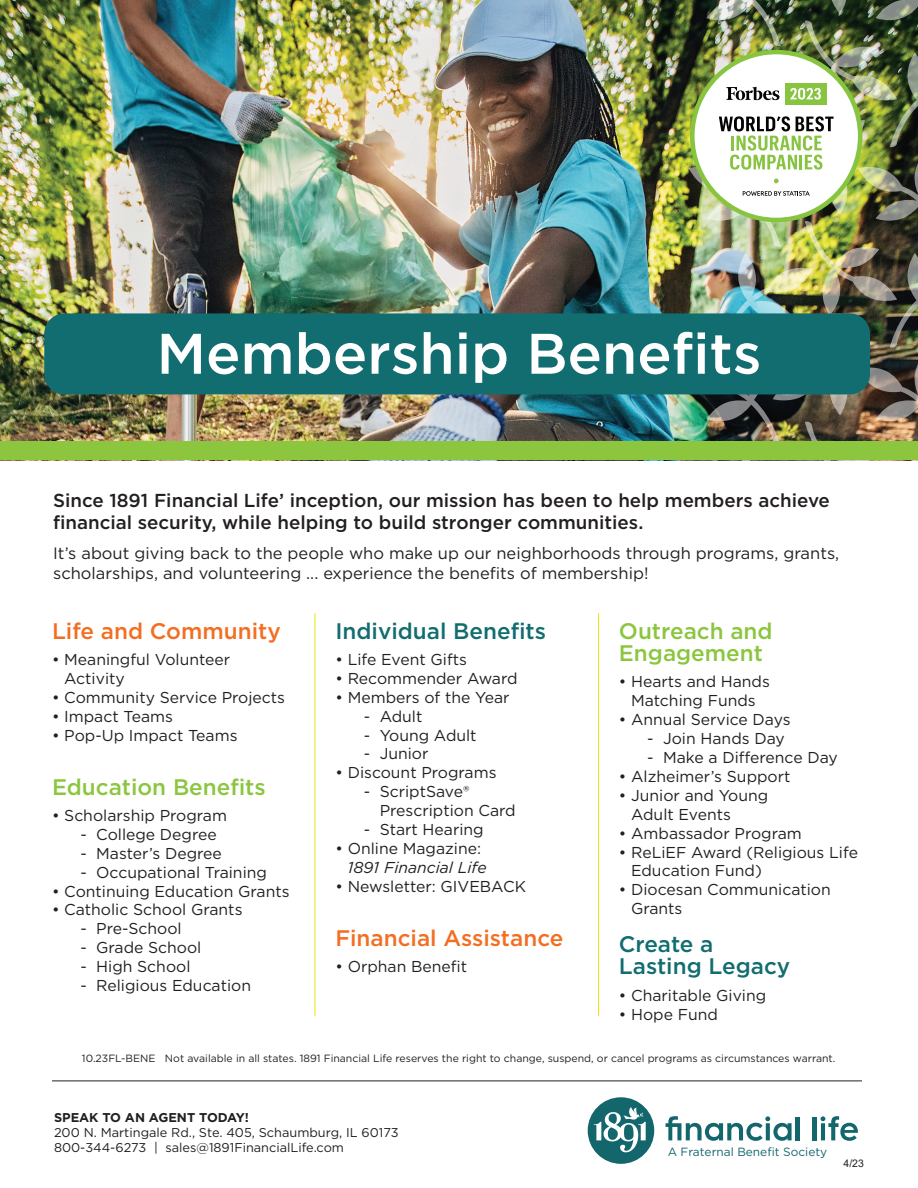
<style>
.page{position:relative;width:918px;height:1188px;background:#fff}
.page>*{position:absolute;margin:0;border:0;box-sizing:border-box;transform-origin:0 0}
.t1{font:500 57px "Gotham";color:#fff}
.t2{font:500 22.5px/22.5px "Gotham";color:#8bc63e}
.t3{font:500 22.5px/22.5px "Gotham";color:#126d70}
.t4{font:500 22.5px "Gotham";color:#f36e21}
.t5{font:500 18.75px/22.5px "Gotham";color:#231f20}
.t6{font:16.5px/19.8px "Gotham";color:#231f20}
.t7{font:15.75px/18.9px "Gotham";color:#231f20}
.t8{font:italic 15.75px "Gotham";color:#231f20}
.t9{font:12.75px/15.3px "Gotham";color:#231f20}
.t10{font:700 12.75px "Gotham";color:#231f20}
.t11{font:11.85px "Gotham";color:#13676c}
.t12{font:10.5px "Gotham";color:#231f20}
.t13{font:10.5px "Arial";color:#231f20}
</style>
<div class="page">
<img style="left:0;top:0;width:689px;height:441px">
<div style="left:0;top:441px;width:918px;height:19px;background:#8bc63e"></div>
<div style="left:44px;top:313px;width:826px;height:81px;background:#126d70;border-radius:20px"></div>
<hr style="left:314px;top:613px;width:1px;height:403px;background:#ece810">
<hr style="left:598px;top:613px;width:1px;height:403px;background:#ece810">
<hr style="left:52px;top:1081px;width:810px;height:1px;background:#231f20">
<svg style="left:666px;top:1116px;width:126px;height:25px"></svg>
<hr style="left:796px;top:1117px;width:4px;height:23px;background:#13676c">
<hr style="left:813px;top:1117px;width:4px;height:23px;background:#13676c">
<svg style="left:821px;top:1116px;width:37px;height:25px"></svg>
<svg style="left:588px;top:1097px;width:66px;height:67px"></svg>
<img style="left:689px;top:0;width:229px;height:461px">
<h1 class="t1" style="left:157px;top:316px;width:606px">Membership Benefits</h1>
<p class="t5" style="left:53px;top:489px;width:778px">Since 1891 Financial Life’ inception, our mission has been to help members achieve financial security, while helping to build stronger communities.</p>
<p class="t6" style="left:53px;top:543px;width:788px">It’s about giving back to the people who make up our neighborhoods through programs, grants, scholarships, and volunteering ... experience the benefits of membership!</p>
<h2 class="t4" style="left:52px;top:616px;width:230px">Life and Community</h2>
<p class="t7" style="left:64px;top:650px;width:168px;text-indent:-12px">• Meaningful Volunteer<br>Activity</p>
<p class="t7" style="left:52px;top:687px;width:235px">• Community Service Projects</p>
<p class="t7" style="left:52px;top:706px;width:122px">• Impact Teams</p>
<p class="t7" style="left:52px;top:725px;width:187px">• Pop-Up Impact Teams</p>
<h2 class="t2" style="left:52px;top:775px;width:215px">Education Benefits</h2>
<p class="t7" style="left:52px;top:806px;width:176px">• Scholarship Program</p>
<p class="t7" style="left:80px;top:825px;width:138px">- College Degree</p>
<p class="t7" style="left:80px;top:843px;width:143px">- Master’s Degree</p>
<p class="t7" style="left:80px;top:862px;width:188px">- Occupational Training</p>
<p class="t7" style="left:52px;top:881px;width:239px">• Continuing Education Grants</p>
<p class="t7" style="left:52px;top:900px;width:192px">• Catholic School Grants</p>
<p class="t7" style="left:80px;top:919px;width:103px">- Pre-School</p>
<p class="t7" style="left:80px;top:938px;width:123px">- Grade School</p>
<p class="t7" style="left:80px;top:957px;width:112px">- High School</p>
<p class="t7" style="left:80px;top:976px;width:172px">- Religious Education</p>
<h2 class="t3" style="left:335px;top:619px;width:212px">Individual Benefits</h2>
<p class="t7" style="left:335px;top:650px;width:133px">• Life Event Gifts</p>
<p class="t7" style="left:335px;top:669px;width:184px">• Recommender Award</p>
<p class="t7" style="left:335px;top:687px;width:176px">• Members of the Year</p>
<p class="t7" style="left:364px;top:706px;width:60px">- Adult</p>
<p class="t7" style="left:364px;top:725px;width:114px">- Young Adult</p>
<p class="t7" style="left:364px;top:744px;width:66px">- Junior</p>
<p class="t7" style="left:335px;top:763px;width:163px">• Discount Programs</p>
<p class="t7" style="left:380px;top:782px;width:138px;text-indent:-16px">- ScriptSave®<br>Prescription Card</p>
<p class="t7" style="left:364px;top:820px;width:121px">- Start Hearing</p>
<p class="t7" style="left:335px;top:839px;width:147px">• Online Magazine:</p>
<p class="t8" style="left:348px;top:857px;width:140px">1891 Financial Life</p>
<p class="t7" style="left:335px;top:876px;width:192px">• Newsletter: GIVEBACK</p>
<h2 class="t4" style="left:335px;top:923px;width:230px">Financial Assistance</h2>
<p class="t7" style="left:335px;top:957px;width:133px">• Orphan Benefit</p>
<h2 class="t2" style="left:619px;top:619px;width:155px">Outreach and<br>Engagement</h2>
<p class="t7" style="left:619px;top:672px;width:153px;text-align:center">• Hearts and Hands<br>Matching Funds</p>
<p class="t7" style="left:619px;top:710px;width:173px">• Annual Service Days</p>
<p class="t7" style="left:647px;top:729px;width:139px">- Join Hands Day</p>
<p class="t7" style="left:647px;top:748px;width:192px">- Make a Difference Day</p>
<p class="t7" style="left:619px;top:767px;width:173px">• Alzheimer’s Support</p>
<p class="t7" style="left:631px;top:786px;width:139px;text-indent:-12px">• Junior and Young<br>Adult Events</p>
<p class="t7" style="left:619px;top:823px;width:184px">• Ambassador Program</p>
<p class="t7" style="left:631px;top:842px;width:228px;text-indent:-12px">• ReLiEF Award (Religious Life<br>Education Fund)</p>
<p class="t7" style="left:631px;top:880px;width:201px;text-indent:-12px">• Diocesan Communication<br>Grants</p>
<h2 class="t3" style="left:619px;top:932px;width:173px">Create a<br>Lasting Legacy</h2>
<p class="t7" style="left:619px;top:985px;width:149px">• Charitable Giving</p>
<p class="t7" style="left:619px;top:1004px;width:101px">• Hope Fund</p>
<p class="t12" style="left:82px;top:1051px;width:755px">10.23FL-BENE Not available in all states. 1891 Financial Life reserves the right to change, suspend, or cancel programs as circumstances warrant.</p>
<p class="t10" style="left:54px;top:1109px;width:197px">SPEAK TO AN AGENT TODAY!</p>
<p class="t9" style="left:54px;top:1125px;width:346px">200 N. Martingale Rd., Ste. 405, Schaumburg, IL 60173<br>800-344-6273 | sales@1891FinancialLife.com</p>
<p class="t11" style="left:668px;top:1144px;width:161px">A Fraternal Benefit Society</p>
<p class="t13" style="left:844px;top:1156px;width:22px">4/23</p>
</div>
